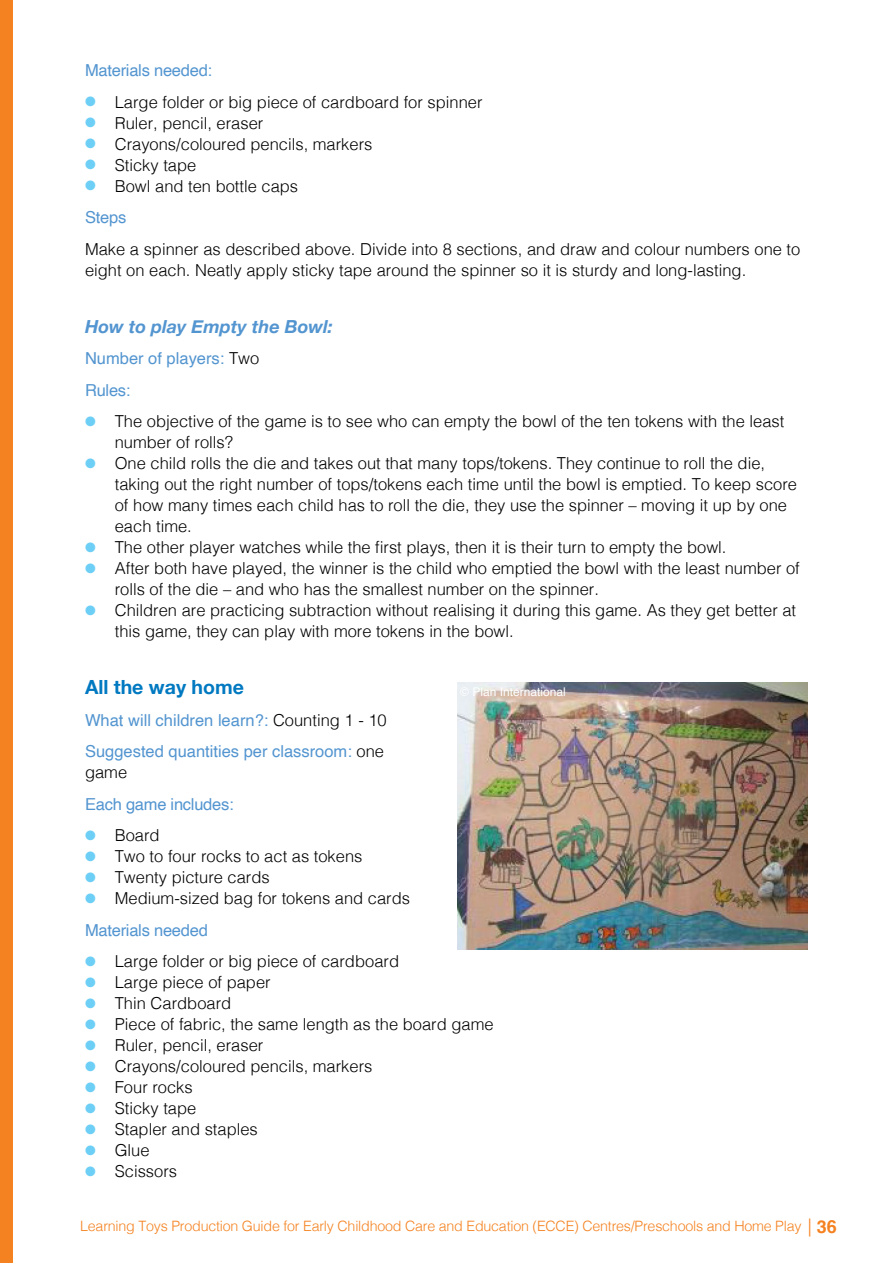
<style>
.page{position:relative;width:893px;height:1263px;background:#fff}
.page>*{position:absolute;margin:0;border:0;box-sizing:border-box;transform-origin:0 0}
.heading_4{font:700 19.5px "Helvetica Neue";color:#0079c1}
._2024_heading_6_bold_italic_70{font:italic 700 18px "Helvetica Neue";color:#5395d0}
.body_text{font:300 16.5px/21px "Helvetica";color:#000}
.body_text-2{font:16.5px/21px "Helvetica";color:#5395d0}
._2024_Heading_5_-_70__blue{font:16.5px "Helvetica";letter-spacing:-.015em;color:#5395d0}
.t1{font:300 14.25px "Helvetica";letter-spacing:-.015em;color:#f58220}
.table_numbered{font:12px "Helvetica";color:#fff}
.s1{color:#6dcff6}
.s2{font-weight:300;color:#000}
.s3{font-size:18px}
.s4{font-weight:700;font-size:18px}
</style>
<div class="page">
<div style="left:0;top:0;width:13px;height:1263px;background:#f58220"></div>
<img style="left:458px;top:682px;width:350px;height:267px">
<p class="_2024_Heading_5_-_70__blue" style="left:85px;top:58px;width:129px">Materials needed:</p>
<p class="body_text" style="left:85px;top:90px;width:399px"><span class="s1">●</span> Large folder or big piece of cardboard for spinner</p>
<p class="body_text" style="left:85px;top:111px;width:180px"><span class="s1">●</span> Ruler, pencil, eraser</p>
<p class="body_text" style="left:85px;top:132px;width:289px"><span class="s1">●</span> Crayons/coloured pencils, markers</p>
<p class="body_text" style="left:85px;top:153px;width:113px"><span class="s1">●</span> Sticky tape</p>
<p class="body_text" style="left:85px;top:174px;width:215px"><span class="s1">●</span> Bowl and ten bottle caps</p>
<p class="_2024_Heading_5_-_70__blue" style="left:85px;top:205px;width:43px">Steps</p>
<p class="body_text" style="left:85px;top:237px;width:717px">Make a spinner as described above. Divide into 8 sections, and draw and colour numbers one to eight on each. Neatly apply sticky tape around the spinner so it is sturdy and long-lasting.</p>
<p class="_2024_heading_6_bold_italic_70" style="left:85px;top:312px;width:249px">How to play Empty the Bowl:</p>
<p class="body_text-2" style="left:85px;top:348px;width:176px">Number of players: <span class="s2">Two</span></p>
<p class="_2024_Heading_5_-_70__blue" style="left:85px;top:377px;width:47px">Rules:</p>
<p class="body_text" style="left:115px;top:410px;width:671px;text-indent:-30px"><span class="s1">●</span> The objective of the game is to see who can empty the bowl of the ten tokens with the least number of rolls?</p>
<p class="body_text" style="left:115px;top:452px;width:684px;text-indent:-30px"><span class="s1">●</span> One child rolls the die and takes out that many tops/tokens. They continue to roll the die, taking out the right number of tops/tokens each time until the bowl is emptied. To keep score of how many times each child has to roll the die, they use the spinner – moving it up by one each time.</p>
<p class="body_text" style="left:85px;top:536px;width:643px"><span class="s1">●</span> The other player watches while the first plays, then it is their turn to empty the bowl.</p>
<p class="body_text" style="left:115px;top:557px;width:687px;text-indent:-30px"><span class="s1">●</span> After both have played, the winner is the child who emptied the bowl with the least number of rolls of the die – and who has the smallest number on the spinner.</p>
<p class="body_text" style="left:115px;top:599px;width:683px;text-indent:-30px"><span class="s1">●</span> Children are practicing subtraction without realising it during this game. As they get better at this game, they can play with more tokens in the bowl.</p>
<p class="heading_4" style="left:85px;top:672px;width:160px">All the way home</p>
<p class="body_text-2" style="left:85px;top:710px;width:303px">What will children learn?: <span class="s2">Counting 1 - 10</span></p>
<p class="body_text-2" style="left:85px;top:741px;width:301px">Suggested quantities per classroom: <span class="s2">one game</span></p>
<p class="_2024_Heading_5_-_70__blue" style="left:85px;top:791px;width:150px">Each game includes:</p>
<p class="body_text" style="left:85px;top:824px;width:76px"><span class="s1">●</span> Board</p>
<p class="body_text" style="left:85px;top:845px;width:279px"><span class="s1">●</span> Two to four rocks to act as tokens</p>
<p class="body_text" style="left:85px;top:866px;width:186px"><span class="s1">●</span> Twenty picture cards</p>
<p class="body_text" style="left:85px;top:887px;width:326px"><span class="s1">●</span> Medium-sized bag for tokens and cards</p>
<p class="_2024_Heading_5_-_70__blue" style="left:85px;top:917px;width:124px">Materials needed</p>
<p class="body_text" style="left:85px;top:950px;width:316px"><span class="s1">●</span> Large folder or big piece of cardboard</p>
<p class="body_text" style="left:85px;top:971px;width:187px"><span class="s1">●</span> Large piece of paper</p>
<p class="body_text" style="left:85px;top:992px;width:148px"><span class="s1">●</span> Thin Cardboard</p>
<p class="body_text" style="left:85px;top:1013px;width:410px"><span class="s1">●</span> Piece of fabric, the same length as the board game</p>
<p class="body_text" style="left:85px;top:1034px;width:180px"><span class="s1">●</span> Ruler, pencil, eraser</p>
<p class="body_text" style="left:85px;top:1055px;width:289px"><span class="s1">●</span> Crayons/coloured pencils, markers</p>
<p class="body_text" style="left:85px;top:1076px;width:109px"><span class="s1">●</span> Four rocks</p>
<p class="body_text" style="left:85px;top:1097px;width:113px"><span class="s1">●</span> Sticky tape</p>
<p class="body_text" style="left:85px;top:1118px;width:174px"><span class="s1">●</span> Stapler and staples</p>
<p class="body_text" style="left:85px;top:1139px;width:66px"><span class="s1">●</span> Glue</p>
<p class="body_text" style="left:85px;top:1160px;width:94px"><span class="s1">●</span> Scissors</p>
<p class="table_numbered" style="left:460px;top:682px;width:107px">© Plan International</p>
<p class="t1" style="left:80px;top:1213px;width:758px">Learning Toys Production Guide for Early Childhood Care and Education (ECCE) Centres/Preschools and Home Play <span class="s3">|</span> <span class="s4">36</span></p>
</div>
